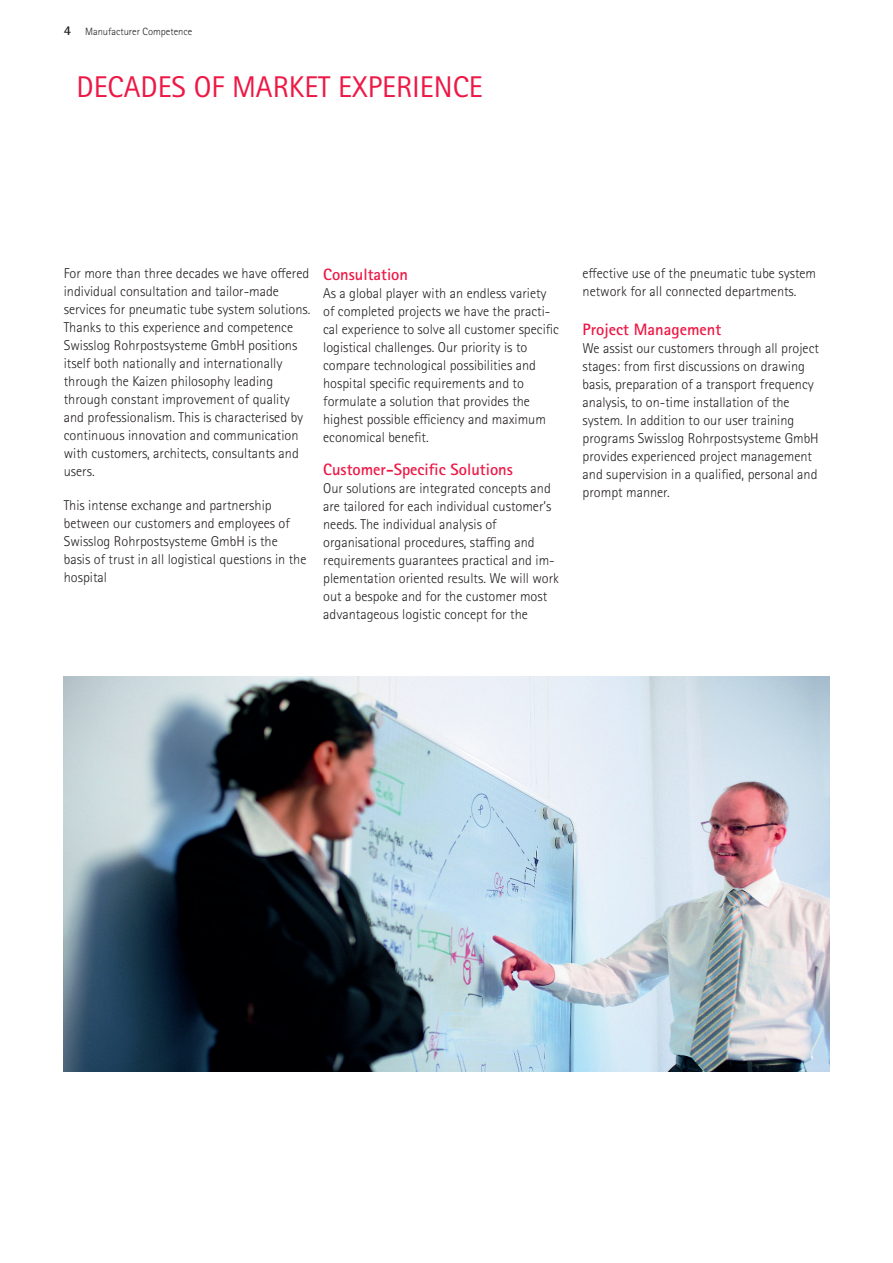
<style>
.page{position:relative;width:893px;height:1263px;background:#fff}
.page>*{position:absolute;margin:0;border:0;box-sizing:border-box;transform-origin:0 0}
.t1{font:30px "Rotis Sans Serif Pro";color:#ed1845}
.t2{font:700 16.5px "Rotis Sans Serif Pro";color:#ed1845}
.t3{font:300 14.25px/18px "Rotis Sans Serif Pro";color:#231f20}
.t4{font:700 13.5px "Rotis Sans Serif Pro";color:#231f20}
.t5{font:300 10.5px "Rotis Sans Serif Pro";color:#231f20}
</style>
<div class="page">
<img style="left:64px;top:676px;width:765px;height:395px">
<p class="t4" style="left:64px;top:22px;width:9px">4</p>
<p class="t5" style="left:85px;top:25px;width:109px">Manufacturer Competence</p>
<h1 class="t1" style="left:77px;top:69px;width:408px">DECADES OF MARKET EXPERIENCE</h1>
<p class="t3" style="left:64px;top:264px;width:248px">For more than three decades we have offered individual consultation and tailor-made services for pneumatic tube system solutions.<br>Thanks to this experience and competence Swisslog Rohrpostsysteme GmbH positions itself both nationally and internationally through the Kaizen philosophy leading through constant improvement of quality and professionalism. This is characterised by continuous innovation and communication with customers, architects, consultants and users.</p>
<p class="t3" style="left:64px;top:497px;width:244px">This intense exchange and partnership between our customers and employees of Swisslog Rohrpostsysteme GmbH is the basis of trust in all logistical questions in the hospital</p>
<p class="t2" style="left:323px;top:264px;width:86px">Consultation</p>
<p class="t3" style="left:323px;top:285px;width:237px">As a global player with an endless variety of completed projects we have the practi&shy;cal experience to solve all customer specific logistical challenges. Our priority is to compare technological possibilities and hospital specific requirements and to formulate a solution that provides the highest possible efficiency and maximum economical benefit.</p>
<p class="t2" style="left:323px;top:458px;width:191px">Customer-Specific Solutions</p>
<p class="t3" style="left:323px;top:479px;width:237px">Our solutions are integrated concepts and are tailored for each individual customer’s needs. The individual analysis of organisational procedures, staffing and requirements guarantees practical and im&shy;plementation oriented results. We will work out a bespoke and for the customer most advantageous logistic concept for the</p>
<p class="t3" style="left:583px;top:264px;width:235px">effective use of the pneumatic tube system network for all connected departments.</p>
<p class="t2" style="left:583px;top:319px;width:140px">Project Management</p>
<p class="t3" style="left:583px;top:340px;width:238px">We assist our customers through all project stages: from first discussions on drawing basis, preparation of a transport frequency analysis, to on-time installation of the system. In addition to our user training programs Swisslog Rohrpostsysteme GmbH provides experienced project management and supervision in a qualified, personal and prompt manner.</p>
</div>
